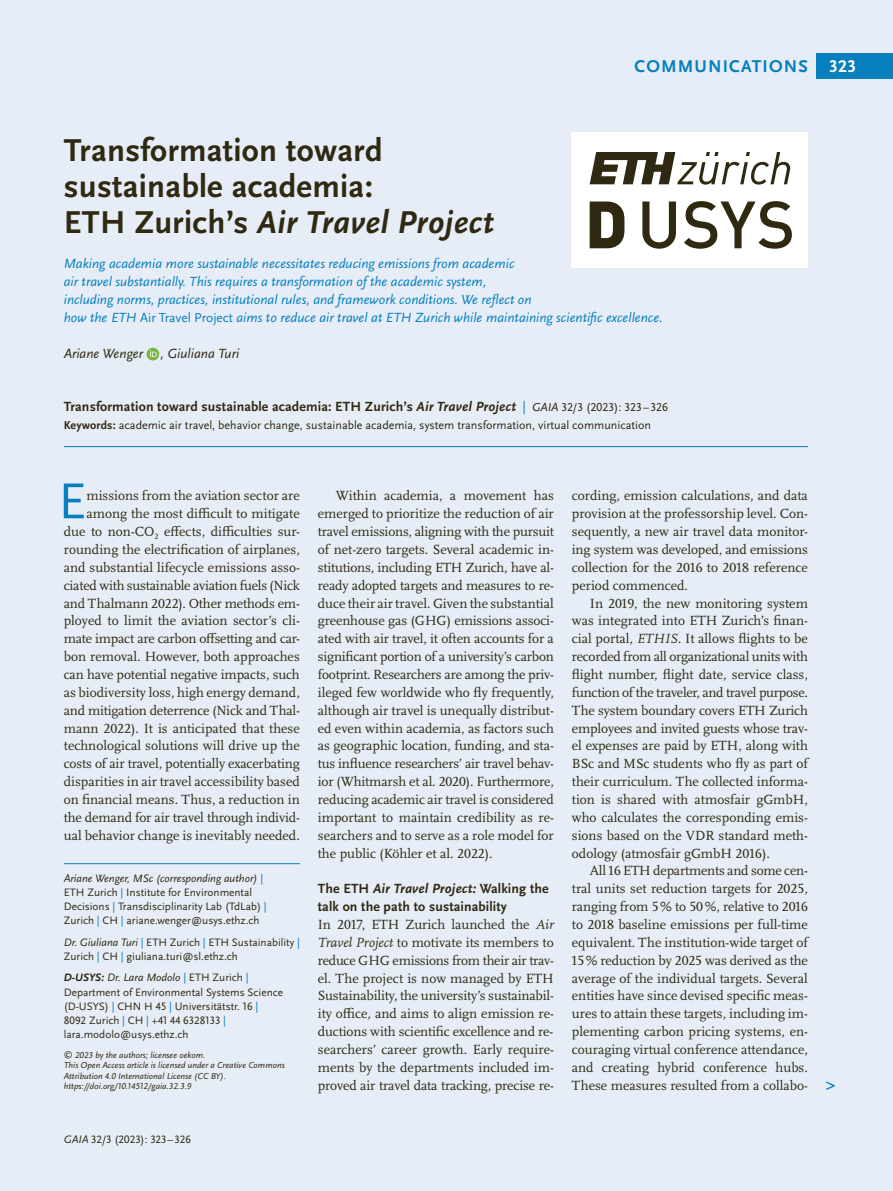
<style>
.page{position:relative;width:893px;height:1191px;background:#e6edf7}
.page>*{position:absolute;margin:0;border:0;box-sizing:border-box;transform-origin:0 0}
.Fließtext_oE_english{font:52.65px "Scala Sans Pro";color:#0680bd}
.Ü1_22_22{font:700 33px/35.7px "Scala Sans Pro";letter-spacing:.01em;color:#2f2912}
.InfoÜ{font:700 17.85px "Scala Sans Pro";letter-spacing:.06em;color:#0680bd}
.t1{font:700 17.85px "Scala Sans Pro";color:#fff}
.Ü3_9_25_11_9{font:700 17.85px "Scala Sans Pro";color:#0680bd}
.Fließtext_oE_english-2{font:13.8px/17.9px "Scala Pro";color:#2f2912;text-align:justify}
.Vorspann{font:italic 13.8px/17.9px "Scala Sans Pro";color:#0680bd}
.Abstract{font:700 13.8px "Scala Sans Pro";letter-spacing:.01em;color:#2f2912}
.Ü3_9_25_11_9-2{font:700 13.8px/17.9px "Scala Sans Pro";letter-spacing:.01em;color:#2f2912}
.Autor_innen{font:italic 13.8px "Scala Sans Pro";color:#2f2912}
.Abstract-2{font:12px "Scala Sans Pro";color:#2f2912}
.Autor_innen-Adressen{font:11.25px/14.2px "Scala Sans Pro";color:#2f2912}
.License{font:italic 9px/10.5px "Scala Sans Pro";color:#2f2912}
.s1{font-style:italic}
.s2{font-style:normal;font-size:13.5px}
.s3{font-weight:400;color:#0680bd}
.s4{font-weight:400;font-style:italic;font-size:12px}
.s5{font-weight:400;font-size:12px}
.s6{font-weight:700}
.s7{color:#0680bd}
.s8{font-weight:700;font-style:italic}
</style>
<div class="page">
<div style="left:816px;top:53px;width:77px;height:25px;background:#0680bd"></div>
<hr style="left:64px;top:446px;width:744px;height:1px;background:#0680bd">
<hr style="left:64px;top:863px;width:236px;height:1px;background:#0680bd">
<div style="left:146px;top:348px;width:13px;height:12px;background:#78b63d;border-radius:50%"></div>
<svg style="left:150px;top:350px;width:7px;height:7px"></svg>
<div style="left:572px;top:132px;width:236px;height:136px;background:#fff"></div>
<svg style="left:590px;top:152px;width:200px;height:33px"></svg>
<svg style="left:590px;top:201px;width:35px;height:47px"></svg>
<svg style="left:642px;top:201px;width:34px;height:48px"></svg>
<svg style="left:684px;top:201px;width:108px;height:48px"></svg>
<h5 class="InfoÜ" style="left:635px;top:56px;width:175px">COMMUNICATIONS</h5>
<p class="t1" style="left:829px;top:56px;width:29px">323</p>
<p class="Ü1_22_22" style="left:64px;top:133px;width:432px">Transformation toward sustainable academia:<br>ETH Zurich’s <span class="s1">Air Travel Project</span></p>
<p class="Vorspann" style="left:64px;top:255px;width:600px">Making academia more sustainable necessitates reducing emissions from academic<br>air travel substantially. This requires a transformation of the academic system,<br>including norms, practices, institutional rules, and framework conditions. We reflect on<br>how the ETH <span class="s2">Air Travel Project</span> aims to reduce air travel at ETH Zurich while maintaining scientific excellence.</p>
<p class="Autor_innen" style="left:64px;top:345px;width:177px">Ariane Wenger , Giuliana Turi</p>
<p class="Abstract" style="left:64px;top:399px;width:606px">Transformation toward sustainable academia: ETH Zurich’s <span class="s1">Air Travel Project</span> <span class="s3">|</span> <span class="s4">GAIA</span> <span class="s5">32/3 (2023): 323–326</span></p>
<p class="Abstract-2" style="left:64px;top:418px;width:589px"><span class="s6">Keywords:</span> academic air travel, behavior change, sustainable academia, system transformation, virtual communication</p>
<p class="Fließtext_oE_english" style="left:58px;top:471px;width:30px">E</p>
<p class="Fließtext_oE_english-2" style="left:64px;top:487px;width:238px;text-align:right">missions from the aviation sector are among the most difficult to mitigate due to non-CO<sub>2</sub> effects, difficulties sur&shy;rounding the electrification of airplanes, and substantial lifecycle emissions asso&shy;ciated with sustainable aviation fuels (Nick and Thalmann 2022). Other methods em&shy;ployed to limit the aviation sector’s cli&shy;mate impact are carbon offsetting and car&shy;bon removal. However, both approaches can have potential negative impacts, such as biodiversity loss, high energy demand, and mitigation deterrence (Nick and Thal&shy;mann 2022). It is anticipated that these technological solutions will drive up the costs of air travel, potentially exacerbating disparities in air travel accessibility based on financial means. Thus, a reduction in the demand for air travel through individ&shy;ual behavior change is inevitably needed.</p>
<p class="Fließtext_oE_english-2" style="left:318px;top:487px;width:238px;text-indent:18px">Within academia, a movement has emerged to prioritize the reduction of air travel emissions, aligning with the pursuit of net-zero targets. Several academic in&shy;stitutions, including ETH Zurich, have al&shy;ready adopted targets and measures to re&shy;duce their air travel. Given the substantial greenhouse gas (GHG) emissions associ&shy;ated with air travel, it often accounts for a significant portion of a university’s carbon footprint. Researchers are among the priv&shy;ileged few worldwide who fly frequently, although air travel is unequally distribut&shy;ed even within academia, as factors such as geographic location, funding, and sta&shy;tus influence researchers’ air travel behav&shy;ior (Whitmarsh et al. 2020). Furthermore, reducing academic air travel is considered important to maintain credibility as re&shy;searchers and to serve as a role model for the public (Köhler et al. 2022).</p>
<h3 class="Ü3_9_25_11_9-2" style="left:318px;top:880px;width:232px">The ETH <span class="s1">Air Travel Project:</span> Walking the talk on the path to sustainability</h3>
<p class="Fließtext_oE_english-2" style="left:318px;top:915px;width:238px">In 2017, ETH Zurich launched the <span class="s1">Air Travel Project</span> to motivate its members to reduce GHG emissions from their air trav&shy;el. The project is now managed by ETH Sustainability, the university’s sustainabil&shy;ity office, and aims to align emission re&shy;ductions with scientific excellence and re-</p>
<p class="Fließtext_oE_english-2" style="left:318px;top:1040px;width:238px">searchers’ career growth. Early require&shy;ments by the departments included im&shy;proved air travel data tracking, precise re-</p>
<p class="Autor_innen-Adressen" style="left:64px;top:871px;width:204px"><span class="s1">Ariane Wenger, MSc (corresponding author)</span> <span class="s7">| </span>ETH Zurich <span class="s7">|</span> Institute for Environmental Decisions <span class="s7">|</span> Transdisciplinarity Lab (TdLab) <span class="s7">| </span>Zurich <span class="s7">|</span> CH <span class="s7">|</span> ariane.wenger@usys.ethz.ch</p>
<p class="Autor_innen-Adressen" style="left:64px;top:935px;width:238px"><span class="s1">Dr. Giuliana Turi</span> <span class="s7">|</span> ETH Zurich <span class="s7">|</span> ETH Sustainability <span class="s7">|<br></span>Zurich <span class="s7">|</span> CH <span class="s7">|</span> giuliana.turi@sl.ethz.ch</p>
<p class="Autor_innen-Adressen" style="left:64px;top:970px;width:221px"><span class="s8">D-USYS:</span> <span class="s1">Dr. Lara Modolo</span> <span class="s7">|</span> ETH Zurich <span class="s7">| </span>Department of Environmental Systems Science (D-USYS) <span class="s7">|</span> CHN H 45 <span class="s7">|</span> Universitätstr. 16 <span class="s7">| </span>8092 Zurich <span class="s7">|</span> CH <span class="s7">|</span> +41 44 6328133 <span class="s7">| </span>lara.modolo@usys.ethz.ch</p>
<p class="License" style="left:64px;top:1049px;width:222px">© 2023 by the authors; licensee oekom.<br>This Open Access article is licensed under a Creative Commons<br>Attribution 4.0 International License (CC BY).</p>
<p class="License" style="left:64px;top:1081px;width:129px">https://doi.org/10.14512/gaia.32.3.9</p>
<p class="Autor_innen-Adressen" style="left:64px;top:1132px;width:129px"><span class="s1">GAIA</span> 32/3 (2023): 323–326</p>
<p class="Fließtext_oE_english-2" style="left:572px;top:487px;width:238px">cording, emission calculations, and data provision at the professorship level. Con&shy;sequently, a new air travel data monitor&shy;ing system was developed, and emissions collection for the 2016 to 2018 reference period commenced.</p>
<p class="Fließtext_oE_english-2" style="left:572px;top:594px;width:238px;text-indent:18px">In 2019, the new monitoring system was integrated into ETH Zurich’s finan&shy;cial portal, <span class="s1">ETHIS.</span> It allows flights to be recorded from all organizational units with flight number, flight date, service class, function of the traveler, and travel purpose.<br>The system boundary covers ETH Zurich employees and invited guests whose trav&shy;el expenses are paid by ETH, along with BSc and MSc students who fly as part of their curriculum. The collected informa&shy;tion is shared with atmosfair gGmbH, who calculates the corresponding emis&shy;sions based on the VDR standard meth&shy;odology (atmosfair gGmbH 2016).</p>
<p class="Fließtext_oE_english-2" style="left:572px;top:862px;width:238px;text-indent:18px">All 16 ETH departments and some cen&shy;tral units set reduction targets for 2025, ranging from 5% to 50%, relative to 2016 to 2018 baseline emissions per full-time equivalent. The institution-wide target of 15% reduction by 2025 was derived as the average of the individual targets. Several entities have since devised specific meas&shy;ures to attain these targets, including im&shy;plementing carbon pricing systems, en&shy;couraging virtual conference attendance, and creating hybrid conference hubs.<br>These measures resulted from a collabo-</p>
<h3 class="Ü3_9_25_11_9" style="left:826px;top:1073px;width:11px">&gt;</h3>
</div>
